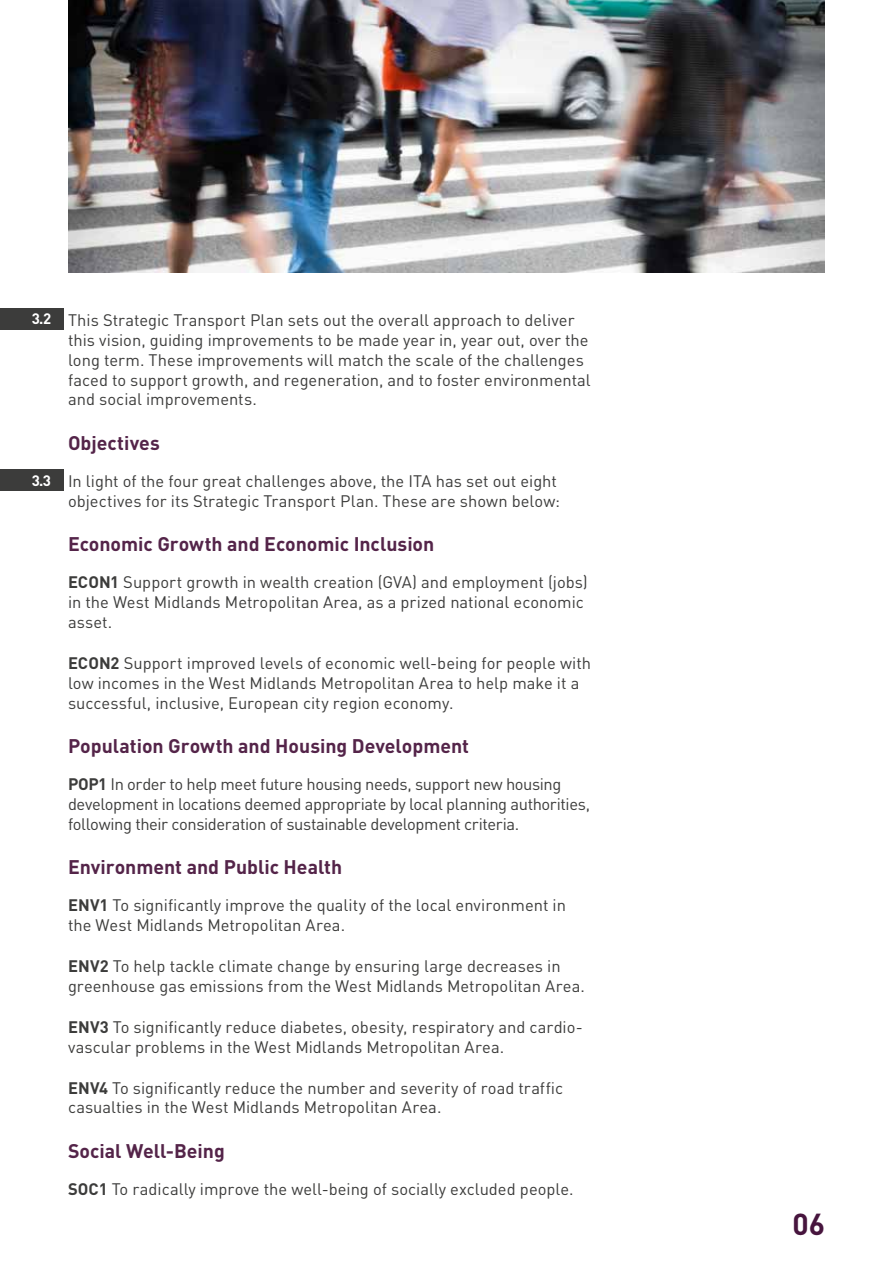
<style>
.page{position:relative;width:893px;height:1263px;background:#fff}
.page>*{position:absolute;margin:0;border:0;box-sizing:border-box;transform-origin:0 0}
.t1{font:700 30px "DIN Pro";color:#47153e}
.t2{font:700 19.5px "DIN Pro";color:#542449}
.t3{font:16.5px/19.8px "DIN Pro";color:#3c3c3b}
.t4{font:16.5px/19.8px "DIN Pro";letter-spacing:-.025em;color:#3c3c3b}
.t5{font:700 15px "DIN Pro";color:#fff}
.s1{font-weight:700}
</style>
<div class="page">
<div style="left:0;top:470px;width:64px;height:21px;background:#3c3c3b"></div>
<div style="left:0;top:308px;width:64px;height:21px;background:#3c3c3b"></div>
<img style="left:68px;top:0;width:757px;height:272px">
<p class="t5" style="left:32px;top:309px;width:21px">3.2</p>
<p class="t5" style="left:32px;top:470px;width:21px">3.3</p>
<p class="t3" style="left:68px;top:310px;width:524px">This Strategic Transport Plan sets out the overall approach to deliver this vision, guiding improvements to be made year in, year out, over the long term. These improvements will match the scale of the challenges faced to support growth, and regeneration, and to foster environmental and social improvements.</p>
<p class="t2" style="left:68px;top:430px;width:93px">Objectives</p>
<p class="t3" style="left:68px;top:470px;width:494px">In light of the four great challenges above, the ITA has set out eight objectives for its Strategic Transport Plan. These are shown below:</p>
<p class="t2" style="left:68px;top:531px;width:368px">Economic Growth and Economic Inclusion</p>
<p class="t3" style="left:68px;top:572px;width:521px"><span class="s1">ECON1</span> Support growth in wealth creation (GVA) and employment (jobs) in the West Midlands Metropolitan Area, as a prized national economic asset.</p>
<p class="t3" style="left:68px;top:652px;width:525px"><span class="s1">ECON2</span> Support improved levels of economic well-being for people with low incomes in the West Midlands Metropolitan Area to help make it a successful, inclusive, European city region economy.</p>
<p class="t2" style="left:68px;top:733px;width:403px">Population Growth and Housing Development</p>
<p class="t4" style="left:68px;top:773px;width:524px"><span class="s1">POP1</span> In order to help meet future housing needs, support new housing development in locations deemed appropriate by local planning authorities, following their consideration of sustainable development criteria.</p>
<p class="t2" style="left:68px;top:854px;width:276px">Environment and Public Health</p>
<p class="t3" style="left:68px;top:894px;width:499px"><span class="s1">ENV1</span> To significantly improve the quality of the local environment in the West Midlands Metropolitan Area.</p>
<p class="t3" style="left:68px;top:955px;width:518px"><span class="s1">ENV2</span> To help tackle climate change by ensuring large decreases in greenhouse gas emissions from the West Midlands Metropolitan Area.</p>
<p class="t3" style="left:68px;top:1016px;width:516px"><span class="s1">ENV3</span> To significantly reduce diabetes, obesity, respiratory and cardio&shy;vascular problems in the West Midlands Metropolitan Area.</p>
<p class="t3" style="left:68px;top:1077px;width:497px"><span class="s1">ENV4</span> To significantly reduce the number and severity of road traffic casualties in the West Midlands Metropolitan Area.</p>
<p class="t2" style="left:68px;top:1138px;width:158px">Social Well-Being</p>
<p class="t3" style="left:68px;top:1178px;width:507px"><span class="s1">SOC1</span> To radically improve the well-being of socially excluded people.</p>
<h1 class="t1" style="left:792px;top:1204px;width:34px">06</h1>
</div>
